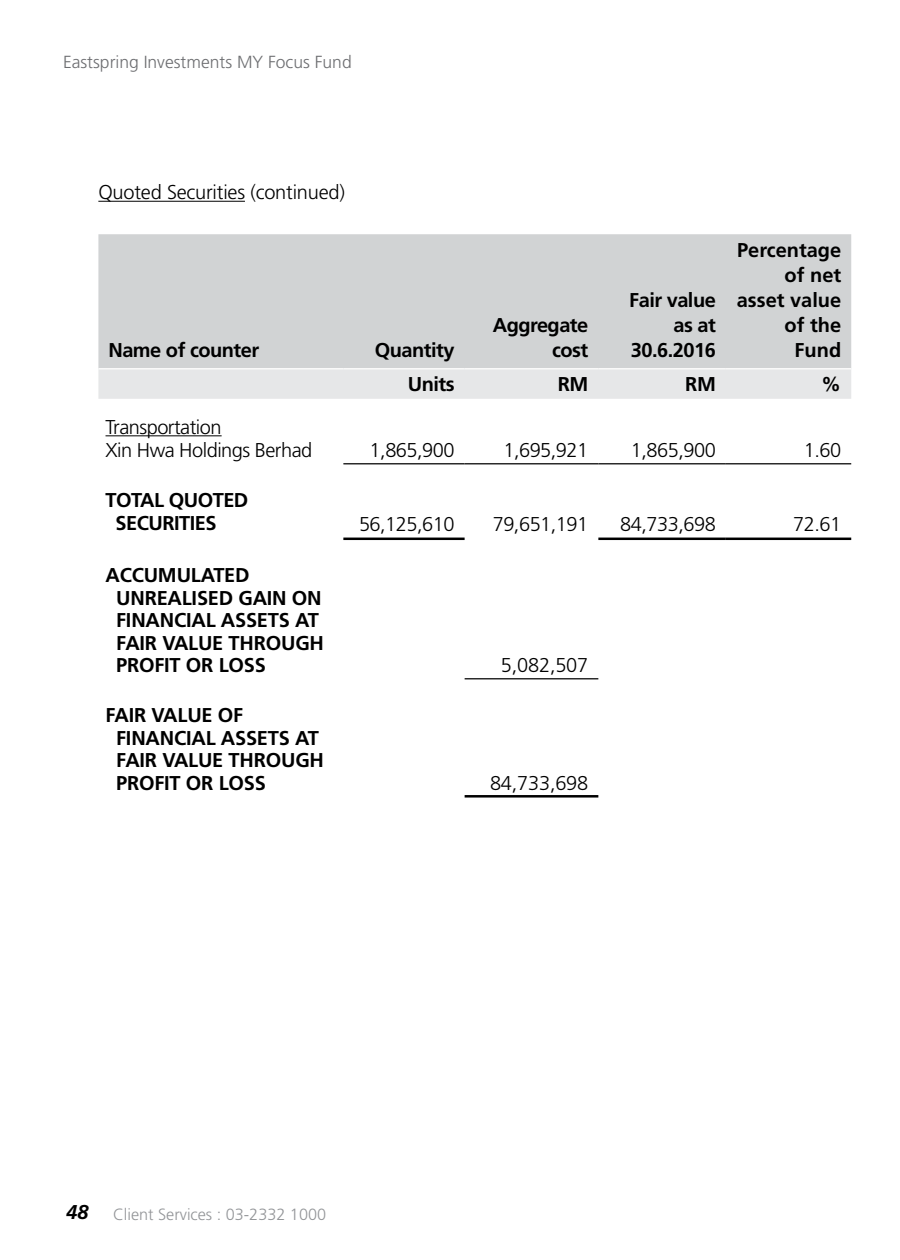
<style>
.page{position:relative;width:900px;height:1260px;background:#fff}
.page>*{position:absolute;margin:0;border:0;box-sizing:border-box;transform-origin:0 0}
.t1{font:700 20px/22.5px "Frutiger";letter-spacing:-.01em;color:#000;text-align:right}
.t2{font:300 20px/23.5px "Frutiger";letter-spacing:-.025em;color:#000}
.t3{font:300 17.5px "Frutiger";color:#6d6e71}
.t4{font:300 16.25px "Frutiger";color:#939598}
.s1{font-weight:700;font-style:italic;font-size:20px;color:#000}
</style>
<div class="page">
<hr style="left:98px;top:201px;width:147px;height:1px;background:#000">
<div style="left:98px;top:234px;width:753px;height:134px;background:#d1d3d4"></div>
<div style="left:98px;top:369px;width:753px;height:30px;background:#e6e7e8"></div>
<hr style="left:343px;top:463px;width:122px;height:1px;background:#000">
<hr style="left:465px;top:463px;width:133px;height:1px;background:#000">
<hr style="left:598px;top:463px;width:128px;height:1px;background:#000">
<hr style="left:726px;top:463px;width:125px;height:1px;background:#000">
<hr style="left:343px;top:538px;width:122px;height:2px;background:#000">
<hr style="left:598px;top:538px;width:128px;height:2px;background:#000">
<hr style="left:726px;top:538px;width:125px;height:2px;background:#000">
<hr style="left:465px;top:678px;width:133px;height:1px;background:#000">
<hr style="left:465px;top:795px;width:133px;height:3px;background:#000">
<hr style="left:106px;top:435px;width:116px;height:1px;background:#000">
<p class="t3" style="left:63px;top:52px;width:290px">Eastspring Investments MY Focus Fund</p>
<p class="t2" style="left:98px;top:181px;width:248px">Quoted Securities (continued)</p>
<p class="t1" style="left:108px;top:338px;width:152px">Name of counter</p>
<p class="t1" style="left:375px;top:338px;width:81px">Quantity</p>
<p class="t1" style="left:493px;top:312px;width:97px;line-height:25px">Aggregate cost</p>
<p class="t1" style="left:629px;top:287px;width:88px;line-height:25px">Fair value as at<br>30.6.2016</p>
<p class="t1" style="left:737px;top:237px;width:106px;line-height:25px">Percentage of net asset value of the<br>Fund</p>
<p class="t2" style="left:106px;top:415px;width:208px">Transportation<br>Xin Hwa Holdings Berhad</p>
<p class="t1" style="left:116px;top:489px;width:134px;text-align:left;text-indent:-10px">TOTAL QUOTED<br>SECURITIES</p>
<p class="t1" style="left:116px;top:564px;width:209px;text-align:left;text-indent:-11px">ACCUMULATED<br>UNREALISED GAIN ON<br>FINANCIAL ASSETS AT<br>FAIR VALUE THROUGH<br>PROFIT OR LOSS</p>
<p class="t1" style="left:116px;top:704px;width:209px;text-align:left;text-indent:-11px">FAIR VALUE OF<br>FINANCIAL ASSETS AT<br>FAIR VALUE THROUGH<br>PROFIT OR LOSS</p>
<p class="t1" style="left:408px;top:373px;width:48px">Units</p>
<p class="t1" style="left:558px;top:373px;width:32px">RM</p>
<p class="t1" style="left:685px;top:373px;width:32px">RM</p>
<p class="t1" style="left:821px;top:373px;width:21px">%</p>
<p class="t2" style="left:370px;top:439px;width:86px">1,865,900</p>
<p class="t2" style="left:503px;top:439px;width:86px">1,695,921</p>
<p class="t2" style="left:631px;top:439px;width:86px">1,865,900</p>
<p class="t2" style="left:804px;top:439px;width:39px">1.60</p>
<p class="t2" style="left:359px;top:513px;width:97px">56,125,610</p>
<p class="t2" style="left:493px;top:513px;width:97px">79,651,191</p>
<p class="t2" style="left:620px;top:513px;width:97px">84,733,698</p>
<p class="t2" style="left:793px;top:513px;width:50px">72.61</p>
<p class="t2" style="left:501px;top:654px;width:89px">5,082,507</p>
<p class="t2" style="left:490px;top:771px;width:100px">84,733,698</p>
<p class="t4" style="left:66px;top:1205px;width:262px"><span class="s1">48</span> Client Services : 03-2332 1000</p>
</div>
